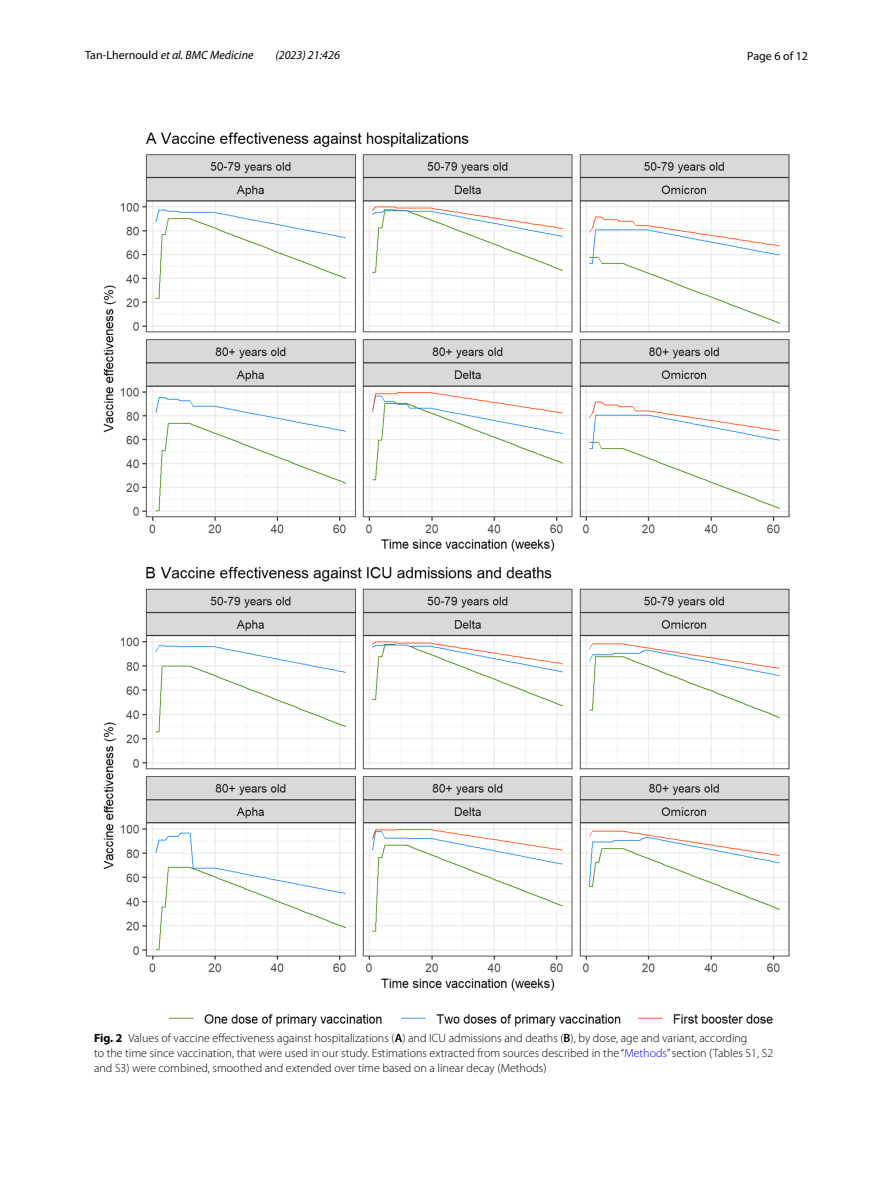
<style>
.page{position:relative;width:893px;height:1187px;background:#fff}
.page>*{position:absolute;margin:0;border:0;box-sizing:border-box;transform-origin:0 0}
.t1{font:300 12px/15px "Myriad Pro";color:#000}
.t2{font:italic 12px "Myriad Pro";color:#000}
.t3{font:12px "Myriad Pro";color:#000}
.s1{font-style:normal}
.s2{font-weight:700}
.s3{font-weight:600}
.s4{color:#00f}
</style>
<div class="page">
<img style="left:104px;top:133px;width:685px;height:893px">
<p class="t2" style="left:85px;top:48px;width:170px"><span class="s1">Tan‑Lhernould</span> et al. BMC Medicine</p>
<p class="t2" style="left:275px;top:48px;width:66px">(2023) 21:426</p>
<p class="t3" style="left:747px;top:48px;width:62px">Page 6 of 12</p>
<p class="t1" style="left:94px;top:1030px;width:681px"><span class="s2">Fig. 2</span> Values of vaccine effectiveness against hospitalizations (<span class="s3">A</span>) and ICU admissions and deaths (<span class="s3">B</span>), by dose, age and variant, according<br>to the time since vaccination, that were used in our study. Estimations extracted from sources described in the “<span class="s4">Methods</span>” section (Tables S1, S2 and S3) were combined, smoothed and extended over time based on a linear decay (Methods)</p>
</div>
